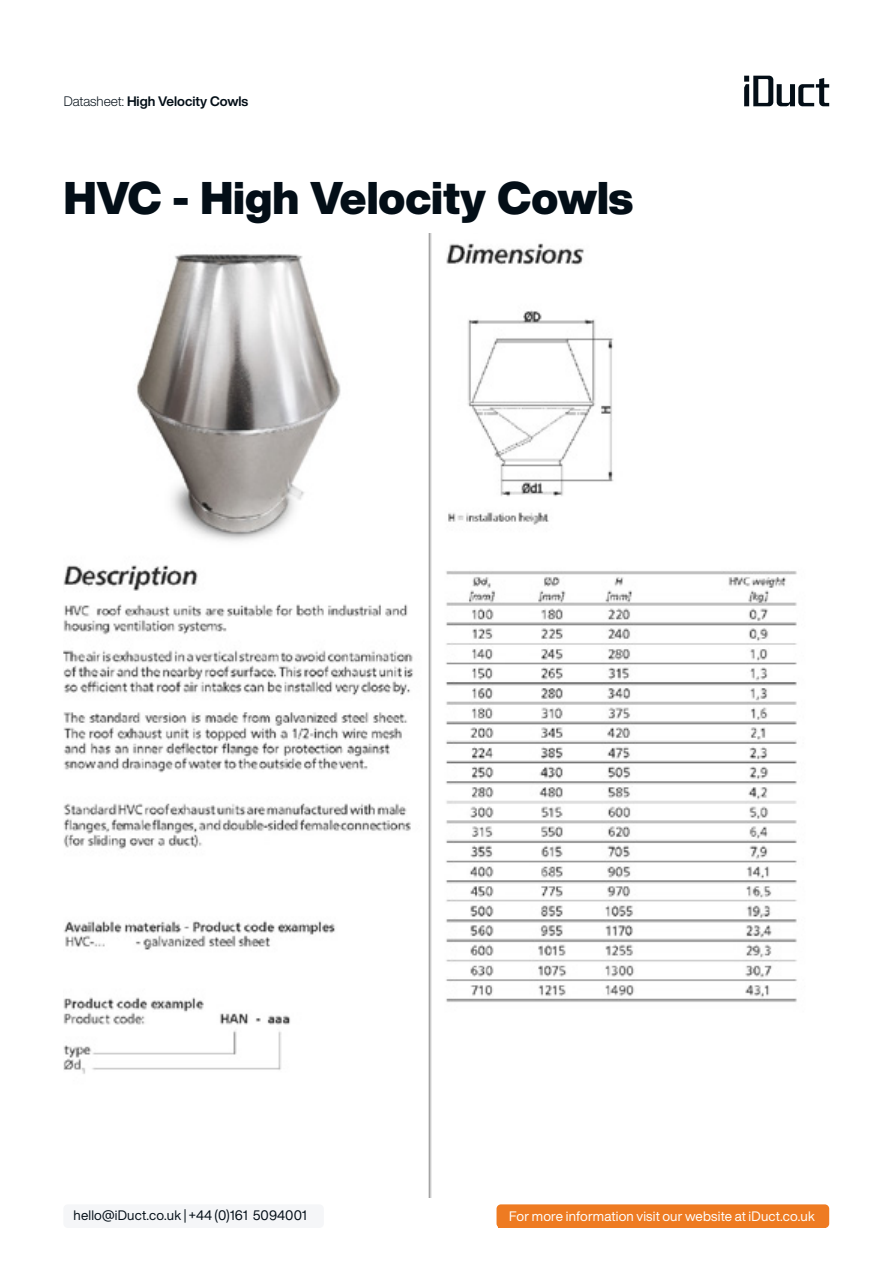
<style>
.page{position:relative;width:893px;height:1263px;background:#fff}
.page>*{position:absolute;margin:0;border:0;box-sizing:border-box;transform-origin:0 0}
.t1{font:900 45px "Helvetica Now Display";color:#030e17}
.t2{font:13.5px "Helvetica Now Display";letter-spacing:.015em;color:#fff}
.t3{font:13.5px "Helvetica Now Display";letter-spacing:.015em;color:#030e17}
.t4{font:700 13.5px "Helvetica Now Display";color:#030e17}
.s1{font-weight:300}
</style>
<div class="page">
<svg style="left:744px;top:76px;width:85px;height:30px"></svg>
<div style="left:63px;top:1204px;width:261px;height:24px;background:#f5f6f8;border-radius:4px"></div>
<div style="left:496px;top:1204px;width:333px;height:24px;background:#ee7b22;border-radius:4px"></div>
<img style="left:63px;top:234px;width:734px;height:964px">
<p class="t4" style="left:64px;top:92px;width:186px"><span class="s1">Datasheet:</span> High Velocity Cowls</p>
<h1 class="t1" style="left:63px;top:167px;width:571px">HVC - High Velocity Cowls</h1>
<p class="t3" style="left:74px;top:1206px;width:235px">hello@iDuct.co.uk | +44 (0)161 5094001</p>
<p class="t2" style="left:509px;top:1207px;width:307px">For more information visit our website at iDuct.co.uk</p>
</div>
